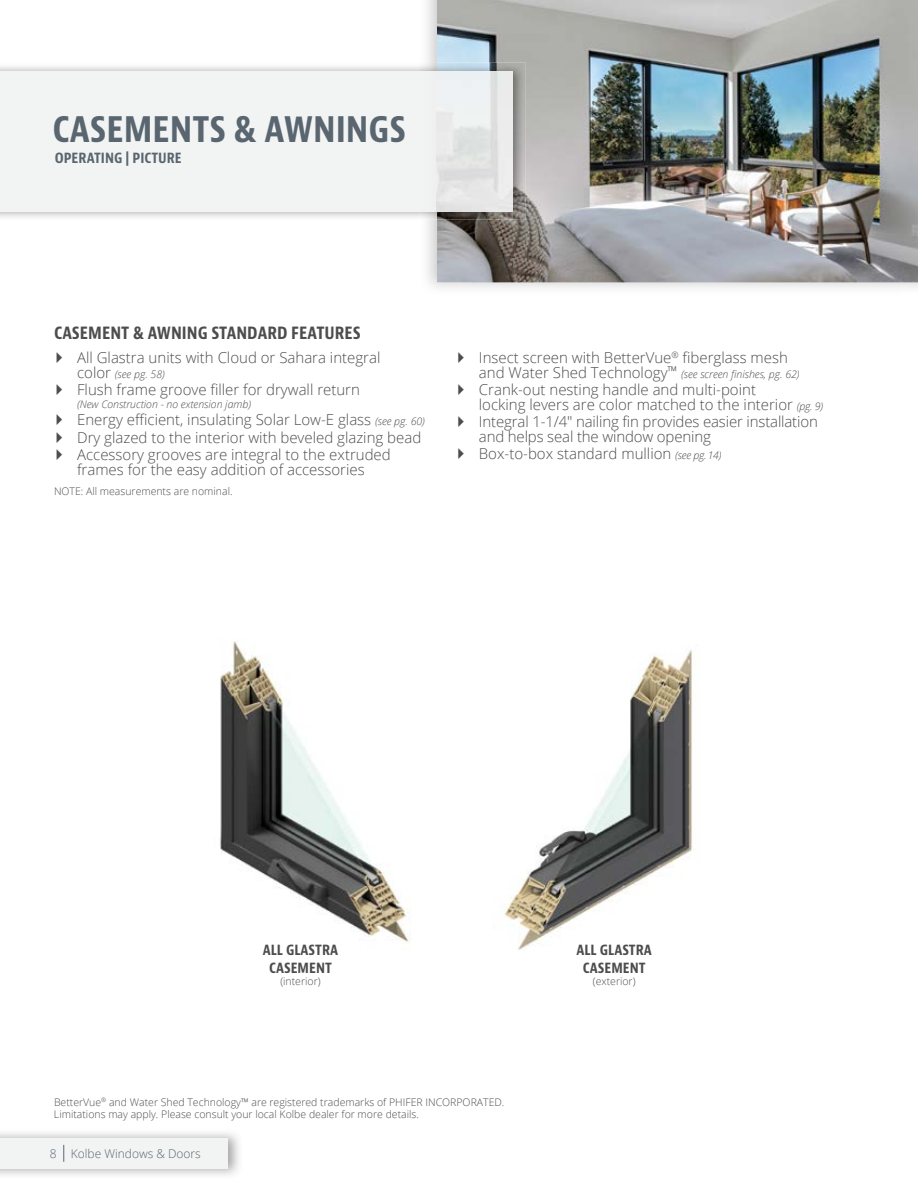
<style>
.page{position:relative;width:918px;height:1188px;background:#fff}
.page>*{position:absolute;margin:0;border:0;box-sizing:border-box;transform-origin:0 0}
.t1{font:700 condensed 37.5px "Bernino Sans";color:#596670}
.t2{font:700 condensed 18px "Bernino Sans";color:#4d4d4f}
.t3{font:300 15px/17.1px "Open Sans";color:#4d4d4f}
.t4{font:700 condensed 15px/18px "Bernino Sans";color:#4d4d4f;text-align:center}
.t5{font:700 condensed 15px "Bernino Sans";color:#596670}
.t6{font:300 12px "Open Sans";color:#596670}
.t7{font:300 10.5px/12px "Open Sans";color:#4d4d4f}
.t8{font:italic 300 10.5px "Open Sans";color:#4d4d4f}
.s1{font-style:normal;font-size:15px}
.s2{font-style:italic;font-size:10.5px}
.s3{font-style:normal;font-size:13.5px}
</style>
<div class="page">
<img style="left:220px;top:641px;width:191px;height:301px">
<img style="left:492px;top:650px;width:202px;height:300px">
<img style="left:437px;top:0;width:481px;height:282px">
<img style="left:0;top:63px;width:526px;height:157px">
<div style="left:0;top:71px;width:419px;height:140px;background:#f2f3f3"></div>
<img style="left:419px;top:71px;width:94px;height:140px">
<img style="left:0;top:1133px;width:239px;height:42px">
<div style="left:0;top:1138px;width:227px;height:30px;background:#f2f3f3"></div>
<svg style="left:63px;top:1145px;width:1px;height:17px"></svg>
<h1 class="t1" style="left:52px;top:105px;width:355px">CASEMENTS &amp; AWNINGS</h1>
<p class="t5" style="left:55px;top:148px;width:129px">OPERATING | PICTURE</p>
<p class="t2" style="left:54px;top:321px;width:308px">CASEMENT &amp; AWNING STANDARD FEATURES</p>
<p class="t3" style="left:77px;top:348px;width:305px">All Glastra units with Cloud or Sahara integral</p>
<p class="t8" style="left:77px;top:367px;width:89px"><span class="s1">color</span> (see pg. 58)</p>
<p class="t3" style="left:77px;top:380px;width:284px">Flush frame groove filler for drywall return</p>
<p class="t8" style="left:77px;top:397px;width:175px">(New Construction - no extension jamb)</p>
<p class="t3" style="left:77px;top:411px;width:349px">Energy efficient, insulating Solar Low-E glass <span class="s2">(see pg. 60)<br></span>Dry glazed to the interior with beveled glazing bead<br>Accessory grooves are integral to the extruded</p>
<p class="t3" style="left:77px;top:460px;width:289px">frames for the easy addition of accessories</p>
<p class="t7" style="left:54px;top:485px;width:180px">NOTE: All measurements are nominal.</p>
<p class="t3" style="left:479px;top:348px;width:311px">Insect screen with BetterVue<sup>®</sup> fiberglass mesh</p>
<p class="t8" style="left:479px;top:367px;width:322px"><span class="s1">and Water Shed Technology</span><span class="s3">™</span> (see screen finishes, pg. 62)</p>
<p class="t3" style="left:479px;top:381px;width:346px;line-height:15px">Crank-out nesting handle and multi-point<br>locking levers are color matched to the interior <span class="s2">(pg. 9)</span></p>
<p class="t3" style="left:479px;top:414px;width:340px;line-height:15px">Integral 1-1/4" nailing fin provides easier installation and helps seal the window opening</p>
<p class="t3" style="left:479px;top:445px;width:244px">Box-to-box standard mullion <span class="s2">(see pg. 14)</span></p>
<p class="t4" style="left:263px;top:941px;width:77px">ALL GLASTRA<br>CASEMENT</p>
<p class="t7" style="left:280px;top:975px;width:42px">(interior)</p>
<p class="t4" style="left:577px;top:941px;width:77px">ALL GLASTRA<br>CASEMENT</p>
<p class="t7" style="left:593px;top:975px;width:44px">(exterior)</p>
<p class="t7" style="left:54px;top:1096px;width:452px">BetterVue<sup>®</sup> and Water Shed Technology™ are registered trademarks of PHIFER INCORPORATED.<br>Limitations may apply. Please consult your local Kolbe dealer for more details.</p>
<p class="t6" style="left:50px;top:1145px;width:153px">8 Kolbe Windows &amp; Doors</p>
</div>
